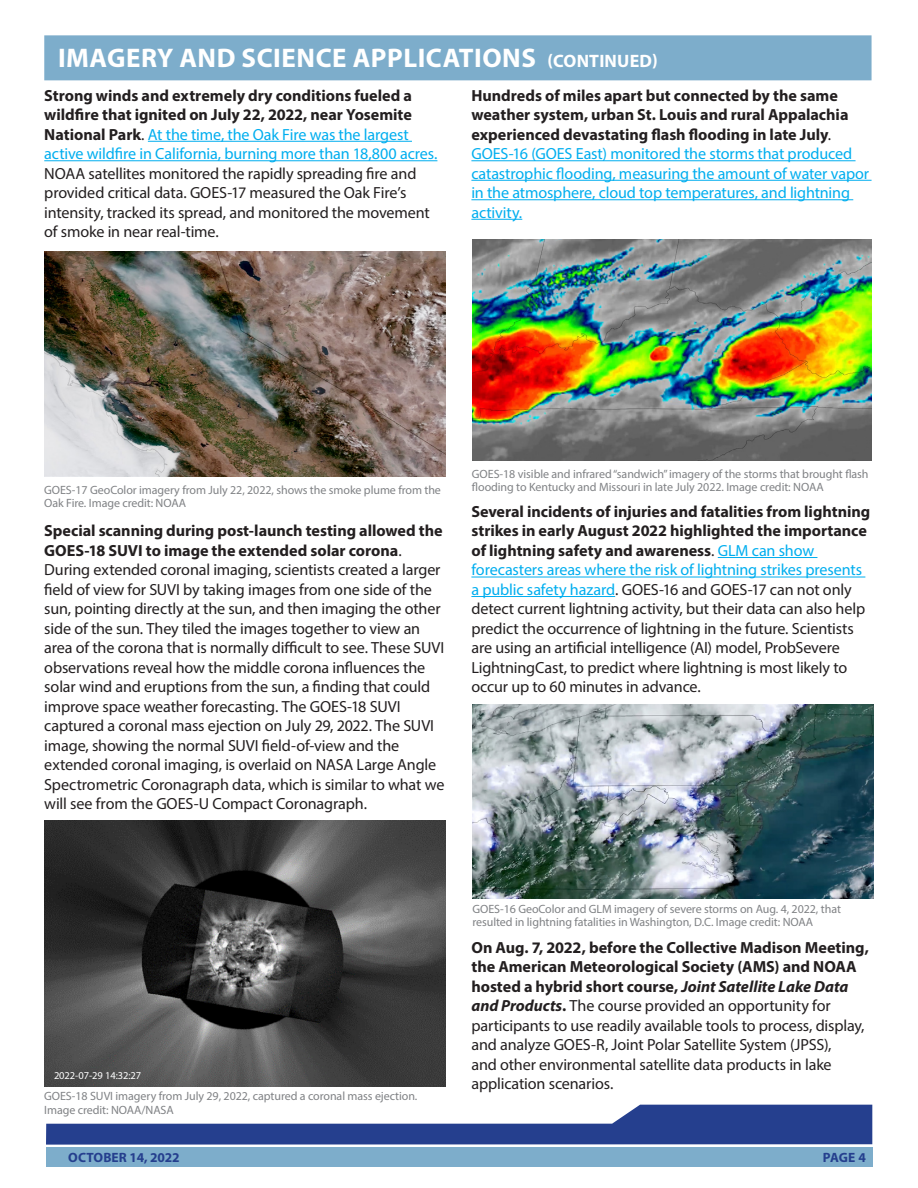
<style>
.page{position:relative;width:918px;height:1188px;background:#fff}
.page>*{position:absolute;margin:0;border:0;box-sizing:border-box;transform-origin:0 0}
.t1{font:700 27px "Myriad Pro";letter-spacing:.02em;color:#fff}
._508BODY{font:16.2px/19.5px "Myriad Pro";letter-spacing:-.01em;color:#231f20}
._508BODY-2{font:16.2px/19.5px "Myriad Pro";letter-spacing:-.01em;color:#00aeef}
.t2{font:700 13.5px "Myriad Pro";letter-spacing:-.005em;color:#253f8e}
._508_Caption{font:12px/13.5px "Myriad Pro";letter-spacing:-.005em;color:#808285}
.t3{font:10.5px "Myriad Pro";letter-spacing:-.005em;color:#fff}
.s1{font-size:18px}
.s2{font-weight:700}
.s3{color:#00aeef}
.s4{font-weight:700;color:#231f20}
.s5{color:#231f20}
.s6{font-weight:700;font-style:italic}
</style>
<div class="page">
<svg style="left:46px;top:1105px;width:826px;height:40px"></svg>
<div style="left:46px;top:1147px;width:826px;height:20px;background:#7dadcb"></div>
<div style="left:44px;top:35px;width:828px;height:45px;background:#7dadcb"></div>
<hr style="left:148px;top:141px;width:264px;height:1px;background:#00aeef">
<hr style="left:44px;top:160px;width:393px;height:1px;background:#00aeef">
<hr style="left:471px;top:160px;width:385px;height:1px;background:#00aeef">
<hr style="left:471px;top:180px;width:401px;height:1px;background:#00aeef">
<hr style="left:471px;top:199px;width:382px;height:1px;background:#00aeef">
<hr style="left:471px;top:219px;width:51px;height:1px;background:#00aeef">
<hr style="left:718px;top:557px;width:99px;height:1px;background:#00aeef">
<hr style="left:471px;top:577px;width:394px;height:1px;background:#00aeef">
<hr style="left:471px;top:596px;width:144px;height:1px;background:#00aeef">
<img style="left:44px;top:251px;width:402px;height:226px">
<img style="left:44px;top:821px;width:402px;height:265px">
<img style="left:472px;top:240px;width:400px;height:220px">
<img style="left:472px;top:704px;width:402px;height:195px">
<h1 class="t1" style="left:58px;top:40px;width:601px">IMAGERY AND SCIENCE APPLICATIONS <span class="s1">(CONTINUED)</span></h1>
<p class="_508BODY" style="left:44px;top:85px;width:395px"><span class="s2">Strong winds and extremely dry conditions fueled a wildfire that ignited on July 22, 2022, near Yosemite National Park</span>. <span class="s3">At the time, the Oak Fire was the largest active wildfire in California, burning more than 18,800 acres.<br></span>NOAA satellites monitored the rapidly spreading fire and provided critical data. GOES-17 measured the Oak Fire’s intensity, tracked its spread, and monitored the movement of smoke in near real-time.</p>
<p class="_508BODY-2" style="left:471px;top:85px;width:399px"><span class="s4">Hundreds of miles apart but connected by the same weather system, urban St. Louis and rural Appalachia experienced devastating flash flooding in late July</span><span class="s5">.<br></span>GOES-16 (GOES East) monitored the storms that produced catastrophic flooding, measuring the amount of water vapor in the atmosphere, cloud top temperatures, and lightning activity.</p>
<p class="_508_Caption" style="left:44px;top:483px;width:398px">GOES-17 GeoColor imagery from July 22, 2022, shows the smoke plume from the<br>Oak Fire. Image credit: NOAA</p>
<p class="_508BODY" style="left:44px;top:521px;width:402px"><span class="s2">Special scanning during post-launch testing allowed the GOES-18 SUVI to image the extended solar corona</span>.<br>During extended coronal imaging, scientists created a larger field of view for SUVI by taking images from one side of the sun, pointing directly at the sun, and then imaging the other side of the sun. They tiled the images together to view an area of the corona that is normally difficult to see. These SUVI observations reveal how the middle corona influences the solar wind and eruptions from the sun, a finding that could improve space weather forecasting. The GOES-18 SUVI captured a coronal mass ejection on July 29, 2022. The SUVI image, showing the normal SUVI field-of-view and the extended coronal imaging, is overlaid on NASA Large Angle Spectrometric Coronagraph data, which is similar to what we will see from the GOES-U Compact Coronagraph.</p>
<p class="_508_Caption" style="left:472px;top:467px;width:398px">GOES-18 visible and infrared “sandwich” imagery of the storms that brought flash flooding to Kentucky and Missouri in late July 2022. Image credit: NOAA</p>
<p class="_508BODY" style="left:471px;top:501px;width:400px"><span class="s2">Several incidents of injuries and fatalities from lightning strikes in early August 2022 highlighted the importance of lightning safety and awareness</span>. <span class="s3">GLM can show forecasters areas where the risk of lightning strikes presents a public safety hazard</span>. GOES-16 and GOES-17 can not only detect current lightning activity, but their data can also help predict the occurrence of lightning in the future. Scientists are using an artificial intelligence (AI) model, ProbSevere LightningCast, to predict where lightning is most likely to occur up to 60 minutes in advance.</p>
<p class="t3" style="left:54px;top:1069px;width:89px">2022-07-29 14:32:27</p>
<p class="_508_Caption" style="left:44px;top:1089px;width:375px">GOES-18 SUVI imagery from July 29, 2022, captured a coronal mass ejection.<br>Image credit: NOAA/NASA</p>
<p class="_508_Caption" style="left:472px;top:902px;width:370px">GOES-16 GeoColor and GLM imagery of severe storms on Aug. 4, 2022, that resulted in lightning fatalities in Washington, D.C. Image credit: NOAA</p>
<p class="_508BODY" style="left:471px;top:937px;width:399px"><span class="s2">On Aug. 7, 2022, before the Collective Madison Meeting, the American Meteorological Society (AMS) and NOAA hosted a hybrid short course,</span> <span class="s6">Joint Satellite Lake Data and Products</span><span class="s2">.</span> The course provided an opportunity for participants to use readily available tools to process, display, and analyze GOES-R, Joint Polar Satellite System (JPSS),<br>and other environmental satellite data products in lake application scenarios.</p>
<p class="t2" style="left:68px;top:1148px;width:113px">OCTOBER 14, 2022</p>
<p class="t2" style="left:823px;top:1148px;width:45px">PAGE 4</p>
</div>
